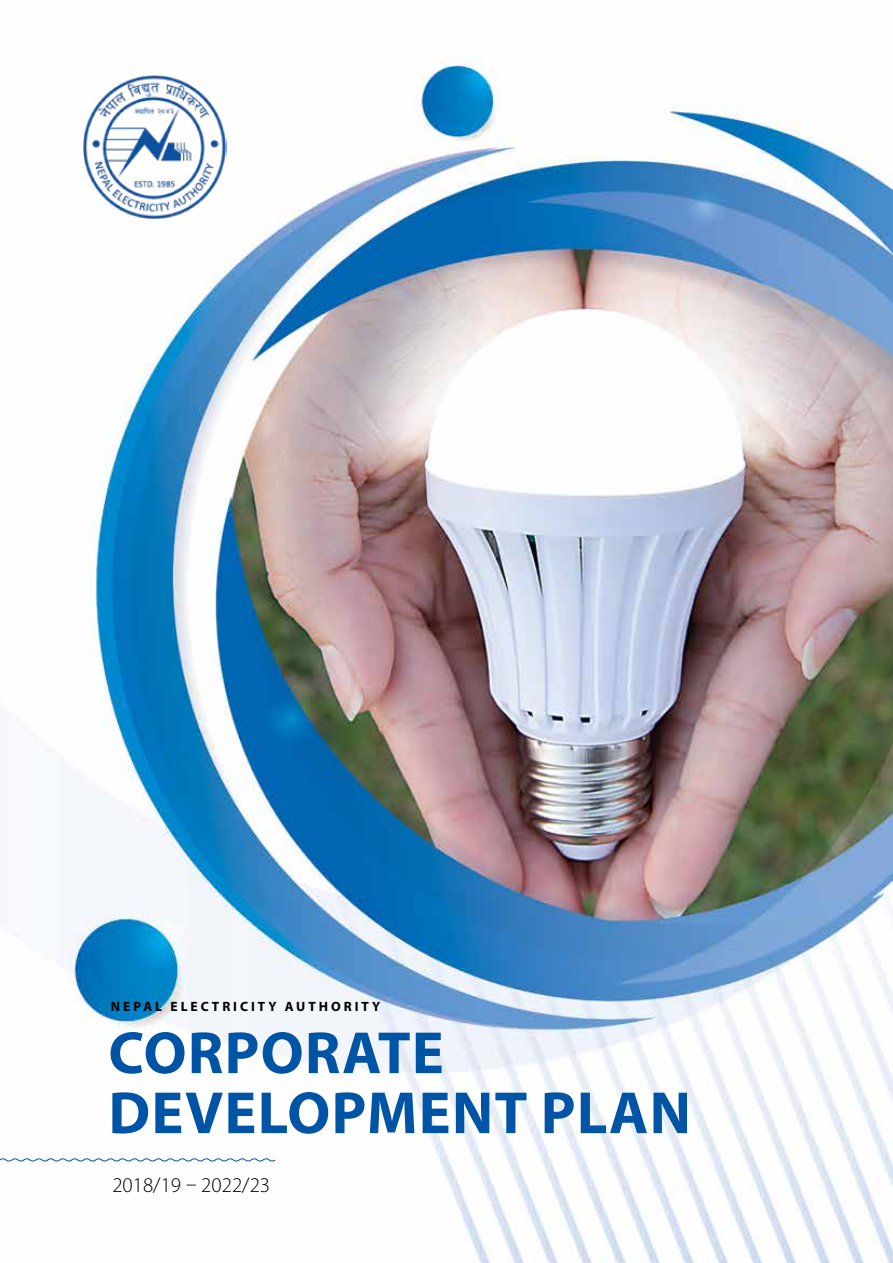
<style>
.page{position:relative;width:893px;height:1263px;background:#fff}
.page>*{position:absolute;margin:0;border:0;box-sizing:border-box;transform-origin:0 0}
.t1{font:700 60px/60px "Myriad Pro";letter-spacing:.02em;color:#0054a6}
.t2{font:300 21px "Myriad Pro";color:#000}
.t3{font:700 13.5px "Myriad Pro";letter-spacing:.22em;color:#000}
</style>
<div class="page">
<img style="left:16px;top:52px;width:877px;height:1211px">
<img style="left:82px;top:75px;width:145px;height:145px">
<svg style="left:0;top:1157px;width:276px;height:5px"></svg>
<p class="t3" style="left:111px;top:998px;width:271px">NEPAL ELECTRICITY AUTHORITY</p>
<h1 class="t1" style="left:108px;top:1021px;width:584px">CORPORATE<br>DEVELOPMENT PLAN</h1>
<h2 class="t2" style="left:112px;top:1173px;width:159px">2018/19 – 2022/23</h2>
</div>
